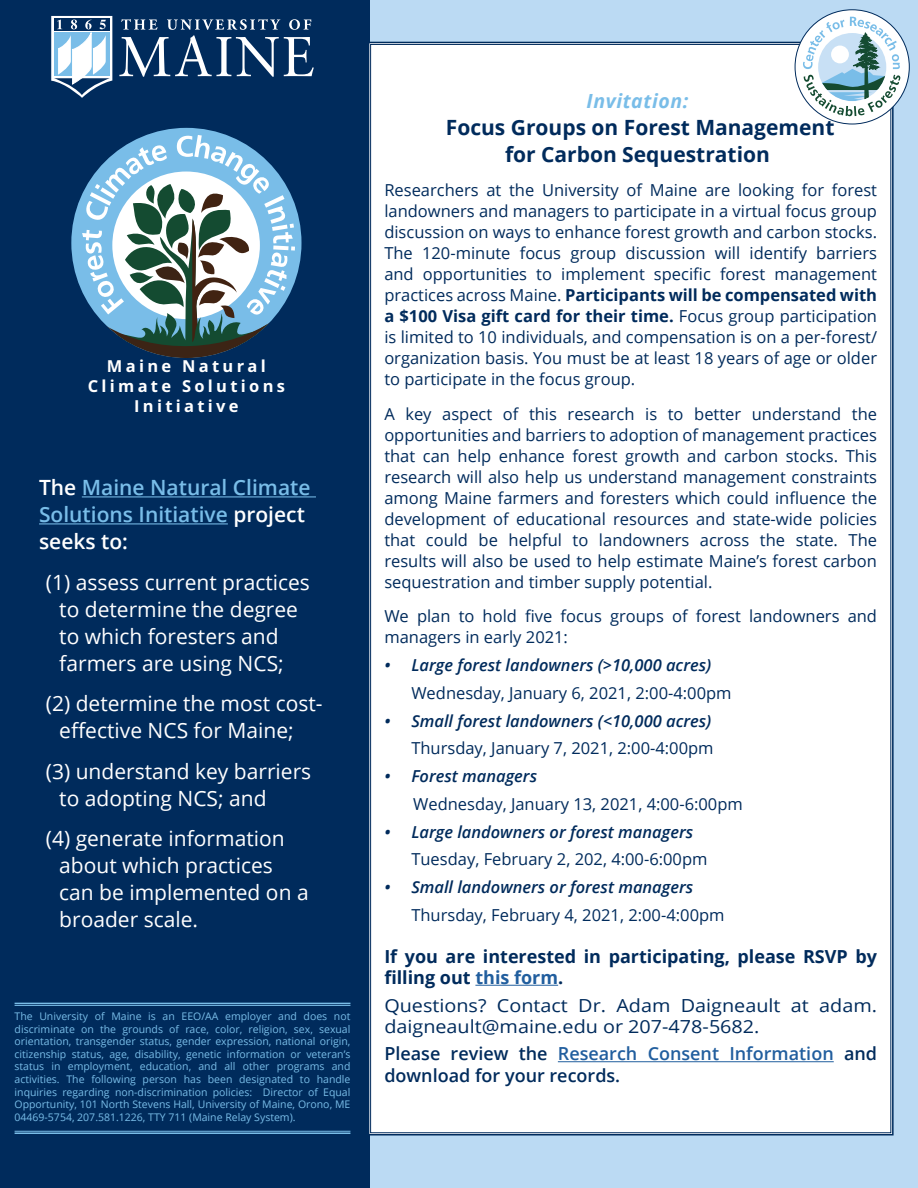
<style>
.page{position:relative;width:918px;height:1188px;background:#fff}
.page>*{position:absolute;margin:0;border:0;box-sizing:border-box;transform-origin:0 0}
.t1{font:21px/27px "Open Sans";color:#fff}
.t2{font:600 21px/27px "Open Sans";color:#79bde8}
.t3{font:700 21px/27px "Open Sans";color:#002b5c;text-align:center}
.t4{font:italic 700 19.5px "Open Sans";letter-spacing:.03em;color:#79bde8}
.t5{font:18px/21px "Open Sans";color:#002b5c;scale:1.1 1}
.t6{font:600 18px/21.6px "Open Sans";color:#002b5c}
.t7{font:700 18px/21px "Open Sans";color:#002b5c}
.t8{font:16.5px/21px "Open Sans";color:#002b5c;text-align:justify}
.t9{font:italic 600 16.5px "Open Sans";color:#002b5c}
.t10{font:700 16.5px/19.8px "Open Sans";letter-spacing:.2em;color:#fff;text-align:center}
.t11{font:10.5px/12.6px "Open Sans";color:#79bde8;text-align:justify}
.s1{color:#fff}
.s2{font-weight:700}
.s3{color:#215e9e}
</style>
<div class="page">
<div style="left:361px;top:0;width:557px;height:1188px;background:#bbdaf3"></div>
<div style="left:0;top:0;width:369px;height:1188px;background:#002b5c"></div>
<div style="left:369px;top:41px;width:525px;height:1095px;background:#fff"></div>
<svg style="left:71px;top:128px;width:231px;height:163px"></svg>
<svg style="left:82px;top:135px;width:213px;height:223px"></svg>
<svg style="left:119px;top:19px;width:195px;height:58px"></svg>
<svg style="left:51px;top:16px;width:61px;height:82px"></svg>
<div style="left:795px;top:10px;width:114px;height:114px;background:#fff;border-radius:50%"></div>
<svg style="left:803px;top:17px;width:98px;height:99px"></svg>
<hr style="left:82px;top:496px;width:234px;height:1px;background:#79bde8">
<hr style="left:39px;top:523px;width:189px;height:1px;background:#79bde8">
<hr style="left:15px;top:1003px;width:335px;height:1px;background:#79bde8">
<hr style="left:15px;top:1005px;width:335px;height:1px;background:#79bde8">
<hr style="left:15px;top:1131px;width:335px;height:1px;background:#79bde8">
<hr style="left:15px;top:1132px;width:335px;height:2px;background:#79bde8">
<p class="t10" style="left:88px;top:356px;width:199px">Maine Natural<br>Climate Solutions<br>Initiative</p>
<p class="t2" style="left:39px;top:474px;width:273px"><span class="s1">The</span> Maine Natural Climate<br>Solutions Initiative <span class="s1">project seeks to:</span></p>
<p class="t1" style="left:59px;top:568px;width:252px;text-indent:-14px">(1) assess current practices to determine the degree to which foresters and farmers are using NCS;</p>
<p class="t1" style="left:59px;top:690px;width:265px;text-indent:-14px">(2) determine the most cost&shy;effective NCS for Maine;</p>
<p class="t1" style="left:59px;top:757px;width:253px;text-indent:-14px">(3) understand key barriers to adopting NCS; and</p>
<p class="t1" style="left:59px;top:825px;width:251px;text-indent:-14px">(4) generate information about which practices can be implemented on a broader scale.</p>
<p class="t11" style="left:15px;top:1010px;width:337px">The University of Maine is an EEO/AA employer and does not discriminate on the grounds of race, color, religion, sex, sexual orientation, transgender status, gender expression, national origin, citizenship status, age, disability, genetic information or veteran’s status in employment, education, and all other programs and activities. The following person has been designated to handle inquiries regarding non-discrimination policies: Director of Equal Opportunity, 101 North Stevens Hall, University of Maine, Orono, ME 04469-5754, 207.581.1226, TTY 711 (Maine Relay System).</p>
<p class="t4" style="left:587px;top:87px;width:103px">Invitation:</p>
<p class="t3" style="left:446px;top:113px;width:390px">Focus Groups on Forest Management for Carbon Sequestration</p>
<p class="t8" style="left:384px;top:179px;width:494px">Researchers at the University of Maine are looking for forest landowners and managers to participate in a virtual focus group discussion on ways to enhance forest growth and carbon stocks.<br>The 120-minute focus group discussion will identify barriers and opportunities to implement specific forest management practices across Maine. <span class="s2">Participants will be compensated with a $100 Visa gift card for their time.</span> Focus group participation is limited to 10 individuals, and compensation is on a per-forest/ organization basis. You must be at least 18 years of age or older to participate in the focus group.</p>
<p class="t8" style="left:384px;top:403px;width:494px">A key aspect of this research is to better understand the opportunities and barriers to adoption of management practices that can help enhance forest growth and carbon stocks. This research will also help us understand management constraints among Maine farmers and foresters which could influence the development of educational resources and state-wide policies that could be helpful to landowners across the state. The results will also be used to help estimate Maine’s forest carbon sequestration and timber supply potential.</p>
<p class="t8" style="left:384px;top:606px;width:494px">We plan to hold five focus groups of forest landowners and managers in early 2021:</p>
<p class="t9" style="left:384px;top:654px;width:328px">• Large forest landowners (&gt;10,000 acres)</p>
<p class="t8" style="left:411px;top:682px;width:322px">Wednesday, January 6, 2021, 2:00-4:00pm</p>
<p class="t9" style="left:384px;top:709px;width:329px">• Small forest landowners (&lt;10,000 acres)</p>
<p class="t8" style="left:411px;top:738px;width:304px">Thursday, January 7, 2021, 2:00-4:00pm</p>
<p class="t9" style="left:384px;top:765px;width:154px">• Forest managers</p>
<p class="t8" style="left:413px;top:793px;width:331px">Wednesday, January 13, 2021, 4:00-6:00pm</p>
<p class="t9" style="left:384px;top:820px;width:310px">• Large landowners or forest managers</p>
<p class="t8" style="left:411px;top:849px;width:298px">Tuesday, February 2, 202, 4:00-6:00pm</p>
<p class="t9" style="left:384px;top:876px;width:310px">• Small landowners or forest managers</p>
<p class="t8" style="left:411px;top:904px;width:315px">Thursday, February 4, 2021, 2:00-4:00pm</p>
<p class="t7" style="left:384px;top:945px;width:494px">If you are interested in participating, please RSVP by filling out <span class="s3">this form</span>.</p>
<p class="t5" style="left:384px;top:994px;width:449px">Questions? Contact Dr. Adam Daigneault at adam. daigneault@maine.edu or 207-478-5682.</p>
<p class="t6" style="left:384px;top:1043px;width:494px">Please review the <span class="s3">Research Consent Information</span> and download for your records.</p>
</div>
